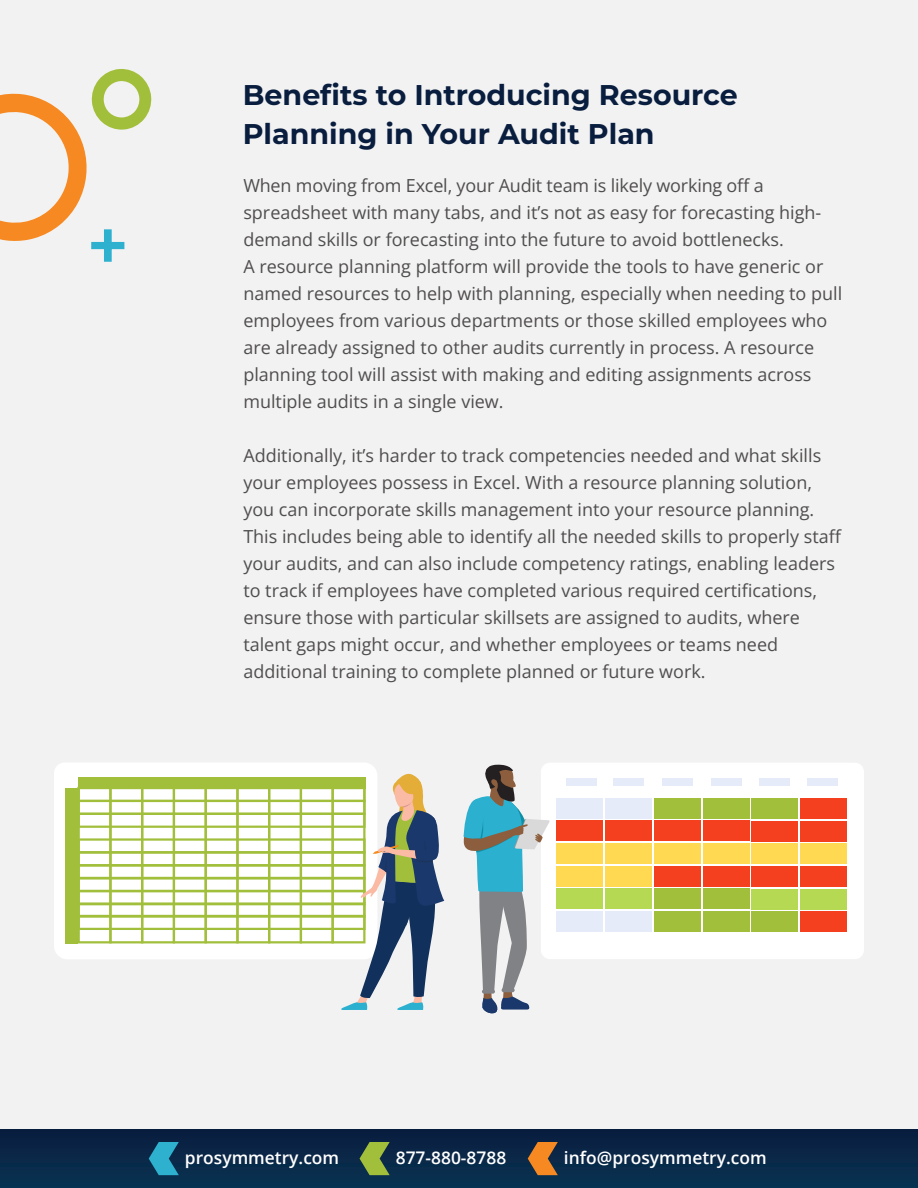
<style>
.page{position:relative;width:918px;height:1188px;background:#fff}
.page>*{position:absolute;margin:0;border:0;box-sizing:border-box;transform-origin:0 0}
.t1{font:600 72px "Montserrat";color:#2db1cf}
.t2{font:700 28.5px/39px "Montserrat";color:#091d3f}
.t3{font:18px/27px "Open Sans";color:#504d4d}
.t4{font:600 17.4px "Open Sans";color:#fff}
</style>
<div class="page">
<div style="left:0;top:0;width:918px;height:1138px;background:#f2f2f2"></div>
<div style="left:0;top:1129px;width:918px;height:59px;background:#092848"></div>
<svg style="left:149px;top:1142px;width:30px;height:33px"></svg>
<svg style="left:360px;top:1142px;width:30px;height:33px"></svg>
<svg style="left:528px;top:1142px;width:30px;height:33px"></svg>
<svg style="left:0;top:69px;width:152px;height:172px"></svg>
<div style="left:54px;top:763px;width:320px;height:196px;background:#fff"></div>
<div style="left:65px;top:788px;width:13px;height:156px;background:#a1bf3b"></div>
<svg style="left:78px;top:768px;width:366px;height:242px"></svg>
<div style="left:541px;top:763px;width:323px;height:196px;background:#fff;border-radius:9px"></div>
<div style="left:566px;top:778px;width:30px;height:8px;background:#e6ebfa"></div>
<div style="left:614px;top:778px;width:30px;height:8px;background:#e6ebfa"></div>
<div style="left:662px;top:778px;width:30px;height:8px;background:#e6ebfa"></div>
<div style="left:711px;top:778px;width:30px;height:8px;background:#e6ebfa"></div>
<div style="left:760px;top:778px;width:30px;height:8px;background:#e6ebfa"></div>
<div style="left:807px;top:778px;width:30px;height:8px;background:#e6ebfa"></div>
<div style="left:557px;top:798px;width:46px;height:20px;background:#e6ebfa"></div>
<div style="left:605px;top:798px;width:47px;height:20px;background:#e6ebfa"></div>
<div style="left:654px;top:798px;width:47px;height:20px;background:#a1bf3b"></div>
<div style="left:703px;top:798px;width:46px;height:20px;background:#a1bf3b"></div>
<div style="left:752px;top:798px;width:46px;height:21px;background:#a1bf3b"></div>
<div style="left:800px;top:798px;width:47px;height:21px;background:#f5401f"></div>
<div style="left:557px;top:821px;width:46px;height:20px;background:#f5401f"></div>
<div style="left:605px;top:821px;width:47px;height:20px;background:#f5401f"></div>
<div style="left:654px;top:821px;width:47px;height:20px;background:#f5401f"></div>
<div style="left:703px;top:821px;width:46px;height:20px;background:#f5401f"></div>
<div style="left:752px;top:821px;width:46px;height:20px;background:#f5401f"></div>
<div style="left:800px;top:821px;width:47px;height:20px;background:#f5401f"></div>
<div style="left:557px;top:843px;width:46px;height:21px;background:#ffd952"></div>
<div style="left:605px;top:843px;width:47px;height:21px;background:#ffd952"></div>
<div style="left:654px;top:843px;width:47px;height:21px;background:#ffd952"></div>
<div style="left:703px;top:843px;width:46px;height:21px;background:#ffd952"></div>
<div style="left:752px;top:844px;width:46px;height:20px;background:#ffd952"></div>
<div style="left:800px;top:844px;width:47px;height:20px;background:#ffd952"></div>
<div style="left:557px;top:866px;width:46px;height:20px;background:#ffd952"></div>
<div style="left:605px;top:866px;width:47px;height:20px;background:#ffd952"></div>
<div style="left:654px;top:866px;width:47px;height:20px;background:#f5401f"></div>
<div style="left:703px;top:866px;width:46px;height:20px;background:#f5401f"></div>
<div style="left:752px;top:866px;width:46px;height:20px;background:#f5401f"></div>
<div style="left:800px;top:866px;width:47px;height:20px;background:#f5401f"></div>
<div style="left:557px;top:889px;width:46px;height:20px;background:#b5d952"></div>
<div style="left:605px;top:889px;width:47px;height:20px;background:#b5d952"></div>
<div style="left:654px;top:889px;width:47px;height:20px;background:#a1bf3b"></div>
<div style="left:703px;top:889px;width:46px;height:20px;background:#a1bf3b"></div>
<div style="left:752px;top:889px;width:46px;height:20px;background:#b5d952"></div>
<div style="left:800px;top:889px;width:47px;height:20px;background:#b5d952"></div>
<div style="left:557px;top:911px;width:46px;height:21px;background:#e6ebfa"></div>
<div style="left:605px;top:911px;width:47px;height:21px;background:#e6ebfa"></div>
<div style="left:654px;top:911px;width:47px;height:21px;background:#a1bf3b"></div>
<div style="left:703px;top:911px;width:46px;height:21px;background:#a1bf3b"></div>
<div style="left:752px;top:912px;width:46px;height:20px;background:#a1bf3b"></div>
<div style="left:800px;top:912px;width:47px;height:20px;background:#f5401f"></div>
<svg style="left:463px;top:764px;width:87px;height:249px"></svg>
<p class="t1" style="left:87px;top:194px;width:44px">+</p>
<p class="t2" style="left:243px;top:74px;width:497px">Benefits to Introducing Resource<br>Planning in Your Audit Plan</p>
<p class="t3" style="left:243px;top:172px;width:600px">When moving from Excel, your Audit team is likely working off a spreadsheet with many tabs, and it’s not as easy for forecasting high&shy;demand skills or forecasting into the future to avoid bottlenecks.<br>A resource planning platform will provide the tools to have generic or named resources to help with planning, especially when needing to pull employees from various departments or those skilled employees who are already assigned to other audits currently in process. A resource planning tool will assist with making and editing assignments across multiple audits in a single view.</p>
<p class="t3" style="left:243px;top:442px;width:600px">Additionally, it’s harder to track competencies needed and what skills your employees possess in Excel. With a resource planning solution, you can incorporate skills management into your resource planning.<br>This includes being able to identify all the needed skills to properly staff your audits, and can also include competency ratings, enabling leaders to track if employees have completed various required certifications, ensure those with particular skillsets are assigned to audits, where talent gaps might occur, and whether employees or teams need additional training to complete planned or future work.</p>
<p class="t4" style="left:185px;top:1146px;width:156px">prosymmetry.com</p>
<p class="t4" style="left:396px;top:1146px;width:112px">877-880-8788</p>
<p class="t4" style="left:564px;top:1146px;width:204px">info@prosymmetry.com</p>
</div>
